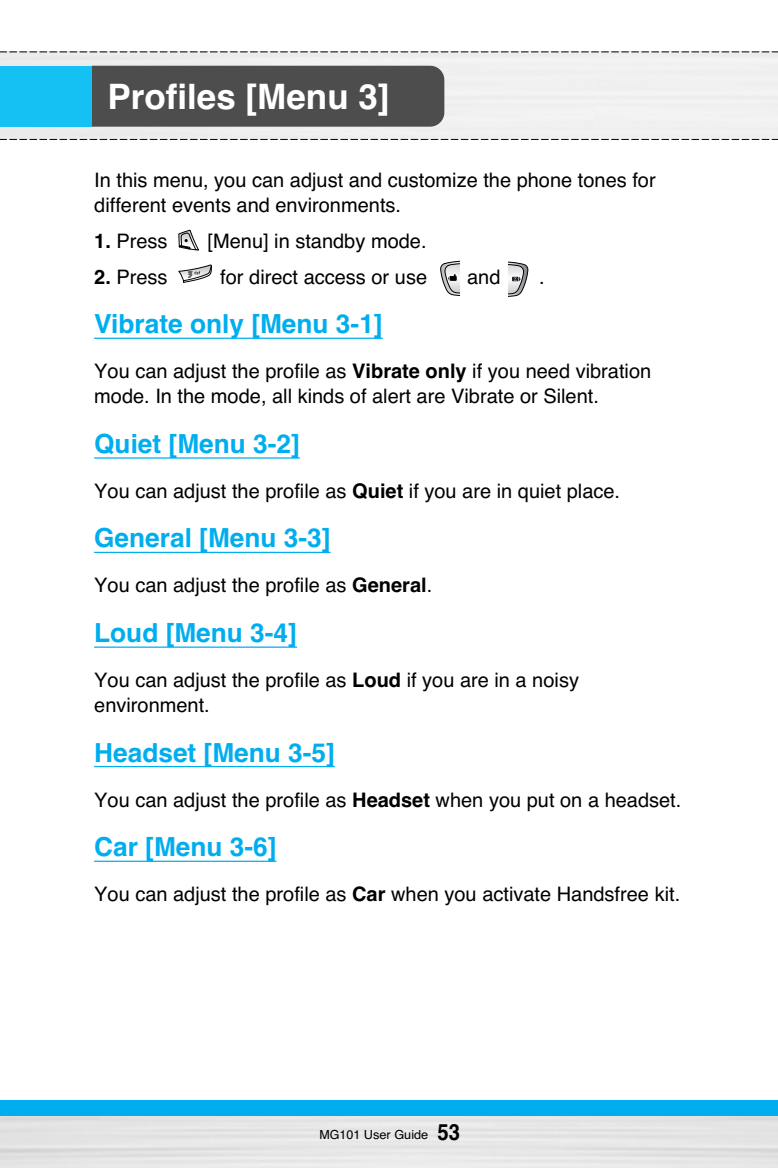
<style>
.page{position:relative;width:778px;height:1168px;background:#fff}
.page>*{position:absolute;margin:0;border:0;box-sizing:border-box;transform-origin:0 0}
.t1{font:700 35px "Helvetica";color:#fff}
.t2{font:700 26.25px "Helvetica";color:#00aeef}
.t3{font:20px/25px "Helvetica";color:#000}
.t4{font:12.5px "Helvetica";color:#000}
.s1{font-weight:700}
.s2{font-weight:700;font-size:22.5px}
</style>
<div class="page">
<img style="left:0;top:1115px;width:778px;height:53px">
<div style="left:0;top:52px;width:778px;height:87px;background:#f0f0f0"></div>
<div style="left:0;top:1099px;width:778px;height:16px;background:#00aeef"></div>
<svg style="left:0;top:139px;width:778px;height:1px"></svg>
<svg style="left:0;top:51px;width:778px;height:1px"></svg>
<div style="left:92px;top:66px;width:352px;height:61px;background:#4d4d4d"></div>
<div style="left:0;top:66px;width:92px;height:61px;background:#15c0f2"></div>
<hr style="left:94px;top:338px;width:288px;height:1px;background:#00aeef">
<hr style="left:94px;top:457px;width:206px;height:1px;background:#00aeef">
<hr style="left:94px;top:552px;width:236px;height:1px;background:#00aeef">
<hr style="left:94px;top:646px;width:203px;height:2px;background:#00aeef">
<hr style="left:94px;top:766px;width:241px;height:1px;background:#00aeef">
<hr style="left:94px;top:860px;width:182px;height:2px;background:#00aeef">
<svg style="left:508px;top:261px;width:20px;height:36px"></svg>
<svg style="left:440px;top:261px;width:19px;height:35px"></svg>
<svg style="left:178px;top:264px;width:34px;height:19px"></svg>
<svg style="left:178px;top:229px;width:21px;height:22px"></svg>
<h1 class="t1" style="left:107px;top:84px;width:283px">Profiles [Menu 3]</h1>
<p class="t3" style="left:94px;top:170px;width:563px">In this menu, you can adjust and customize the phone tones for different events and environments.</p>
<p class="t3" style="left:94px;top:230px;width:75px"><span class="s1">1.</span> Press</p>
<p class="t3" style="left:207px;top:230px;width:220px">[Menu] in standby mode.</p>
<p class="t3" style="left:94px;top:266px;width:75px"><span class="s1">2.</span> Press</p>
<p class="t3" style="left:220px;top:266px;width:208px">for direct access or use</p>
<p class="t3" style="left:467px;top:266px;width:35px">and</p>
<p class="t3" style="left:539px;top:266px;width:7px">.</p>
<h2 class="t2" style="left:94px;top:314px;width:290px">Vibrate only [Menu 3-1]</h2>
<p class="t3" style="left:94px;top:360px;width:558px">You can adjust the profile as <span class="s1">Vibrate only</span> if you need vibration mode. In the mode, all kinds of alert are Vibrate or Silent.</p>
<h2 class="t2" style="left:94px;top:434px;width:207px">Quiet [Menu 3-2]</h2>
<p class="t3" style="left:94px;top:480px;width:527px">You can adjust the profile as <span class="s1">Quiet</span> if you are in quiet place.</p>
<h2 class="t2" style="left:94px;top:528px;width:238px">General [Menu 3-3]</h2>
<p class="t3" style="left:94px;top:575px;width:339px">You can adjust the profile as <span class="s1">General</span>.</p>
<h2 class="t2" style="left:94px;top:623px;width:204px">Loud [Menu 3-4]</h2>
<p class="t3" style="left:94px;top:669px;width:486px">You can adjust the profile as <span class="s1">Loud</span> if you are in a noisy environment.</p>
<h2 class="t2" style="left:94px;top:742px;width:242px">Headset [Menu 3-5]</h2>
<p class="t3" style="left:94px;top:789px;width:588px">You can adjust the profile as <span class="s1">Headset</span> when you put on a headset.</p>
<h2 class="t2" style="left:94px;top:837px;width:184px">Car [Menu 3-6]</h2>
<p class="t3" style="left:94px;top:883px;width:587px">You can adjust the profile as <span class="s1">Car</span> when you activate Handsfree kit.</p>
<p class="t4" style="left:319px;top:1130px;width:142px">MG101 User Guide <span class="s2">53</span></p>
</div>
